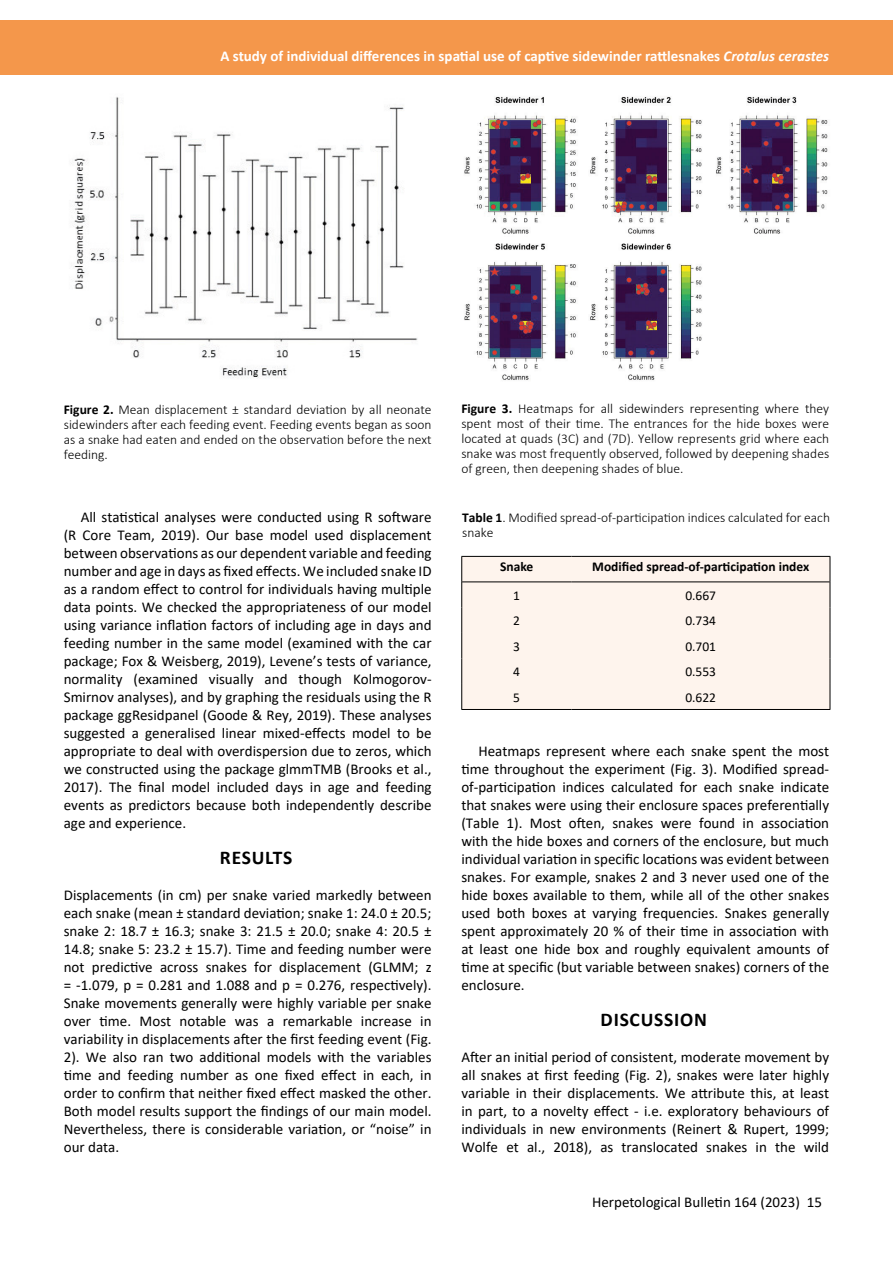
<style>
.page{position:relative;width:893px;height:1263px;background:#fff}
.page>*{position:absolute;margin:0;border:0;box-sizing:border-box;transform-origin:0 0}
.t1{font:700 19.5px "Calibri";letter-spacing:.04em;color:#000}
.t2{font:15px/18px "Calibri";color:#000;text-align:justify}
.t3{font:700 15px "Calibri";color:#fff}
.t4{font:300 13.5px/15px "Calibri";color:#000;text-align:justify}
.t5{font:700 13.5px "Calibri";color:#000}
.t6{font:13.5px "Calibri";color:#000}
.s1{font-style:italic}
.s2{font-weight:700}
</style>
<div class="page">
<div style="left:0;top:21px;width:893px;height:54px;background:#f4974b"></div>
<div style="left:462px;top:557px;width:368px;height:152px;background:#fef4ed"></div>
<hr style="left:461px;top:556px;width:111px;height:1px;background:#000">
<hr style="left:572px;top:556px;width:258px;height:1px;background:#000">
<svg style="left:461px;top:557px;width:1px;height:152px"></svg>
<svg style="left:830px;top:557px;width:1px;height:152px"></svg>
<hr style="left:572px;top:582px;width:258px;height:1px;background:#000">
<hr style="left:461px;top:709px;width:111px;height:1px;background:#000">
<hr style="left:572px;top:709px;width:258px;height:1px;background:#000">
<hr style="left:462px;top:582px;width:110px;height:1px;background:#000">
<img style="left:73px;top:97px;width:345px;height:282px">
<img style="left:464px;top:96px;width:364px;height:284px">
<p class="t3" style="left:220px;top:46px;width:610px">A study of individual differences in spatial use of captive sidewinder rattlesnakes <span class="s1">Crotalus cerastes</span></p>
<p class="t4" style="left:64px;top:402px;width:369px"><span class="s2">Figure 2.</span> Mean displacement ± standard deviation by all neonate sidewinders after each feeding event. Feeding events began as soon as a snake had eaten and ended on the observation before the next feeding.</p>
<p class="t4" style="left:461px;top:401px;width:369px"><span class="s2">Figure 3.</span> Heatmaps for all sidewinders representing where they spent most of their time. The entrances for the hide boxes were located at quads (3C) and (7D). Yellow represents grid where each snake was most frequently observed, followed by deepening shades of green, then deepening shades of blue.</p>
<p class="t2" style="left:64px;top:508px;width:369px;text-indent:17px">All statistical analyses were conducted using R software (R Core Team, 2019). Our base model used displacement between observations as our dependent variable and feeding number and age in days as fixed effects. We included snake ID as a random effect to control for individuals having multiple data points. We checked the appropriateness of our model using variance inflation factors of including age in days and feeding number in the same model (examined with the car package; Fox &amp; Weisberg, 2019), Levene’s tests of variance, normality (examined visually and though Kolmogorov-Smirnov analyses), and by graphing the residuals using the R package ggResidpanel (Goode &amp; Rey, 2019). These analyses suggested a generalised linear mixed-effects model to be appropriate to deal with overdispersion due to zeros, which we constructed using the package glmmTMB (Brooks et al., 2017). The final model included days in age and feeding events as predictors because both independently describe age and experience.</p>
<h1 class="t1" style="left:220px;top:844px;width:74px">RESULTS</h1>
<p class="t2" style="left:64px;top:886px;width:369px">Displacements (in cm) per snake varied markedly between each snake (mean ± standard deviation; snake 1: 24.0 ± 20.5; snake 2: 18.7 ± 16.3; snake 3: 21.5 ± 20.0; snake 4: 20.5 ± 14.8; snake 5: 23.2 ± 15.7). Time and feeding number were not predictive across snakes for displacement (GLMM; z = -1.079, p = 0.281 and 1.088 and p = 0.276, respectively).<br>Snake movements generally were highly variable per snake over time. Most notable was a remarkable increase in variability in displacements after the first feeding event (Fig.<br>2). We also ran two additional models with the variables time and feeding number as one fixed effect in each, in order to confirm that neither fixed effect masked the other.<br>Both model results support the findings of our main model.<br>Nevertheless, there is considerable variation, or “noise” in our data.</p>
<p class="t4" style="left:462px;top:510px;width:369px"><span class="s2">Table 1</span>. Modified spread-of-participation indices calculated for each snake</p>
<p class="t5" style="left:500px;top:557px;width:35px">Snake</p>
<p class="t5" style="left:592px;top:557px;width:219px">Modified spread-of-participation index</p>
<p class="t6" style="left:513px;top:586px;width:8px">1</p>
<p class="t6" style="left:685px;top:586px;width:32px">0.667</p>
<p class="t6" style="left:513px;top:611px;width:8px">2</p>
<p class="t6" style="left:685px;top:611px;width:32px">0.734</p>
<p class="t6" style="left:513px;top:637px;width:8px">3</p>
<p class="t6" style="left:685px;top:637px;width:32px">0.701</p>
<p class="t6" style="left:513px;top:662px;width:8px">4</p>
<p class="t6" style="left:685px;top:662px;width:32px">0.553</p>
<p class="t6" style="left:513px;top:688px;width:8px">5</p>
<p class="t6" style="left:685px;top:688px;width:32px">0.622</p>
<p class="t2" style="left:461px;top:742px;width:369px;text-indent:17px">Heatmaps represent where each snake spent the most time throughout the experiment (Fig. 3). Modified spread&shy;of-participation indices calculated for each snake indicate that snakes were using their enclosure spaces preferentially (Table 1). Most often, snakes were found in association with the hide boxes and corners of the enclosure, but much individual variation in specific locations was evident between snakes. For example, snakes 2 and 3 never used one of the hide boxes available to them, while all of the other snakes used both boxes at varying frequencies. Snakes generally spent approximately 20 % of their time in association with at least one hide box and roughly equivalent amounts of time at specific (but variable between snakes) corners of the enclosure.</p>
<h1 class="t1" style="left:601px;top:1006px;width:108px">DISCUSSION</h1>
<p class="t2" style="left:461px;top:1048px;width:369px">After an initial period of consistent, moderate movement by all snakes at first feeding (Fig. 2), snakes were later highly variable in their displacements. We attribute this, at least in part, to a novelty effect - i.e. exploratory behaviours of individuals in new environments (Reinert &amp; Rupert, 1999; Wolfe et al., 2018), as translocated snakes in the wild</p>
<p class="t2" style="left:592px;top:1192px;width:231px">Herpetological Bulletin 164 (2023) 15</p>
</div>
